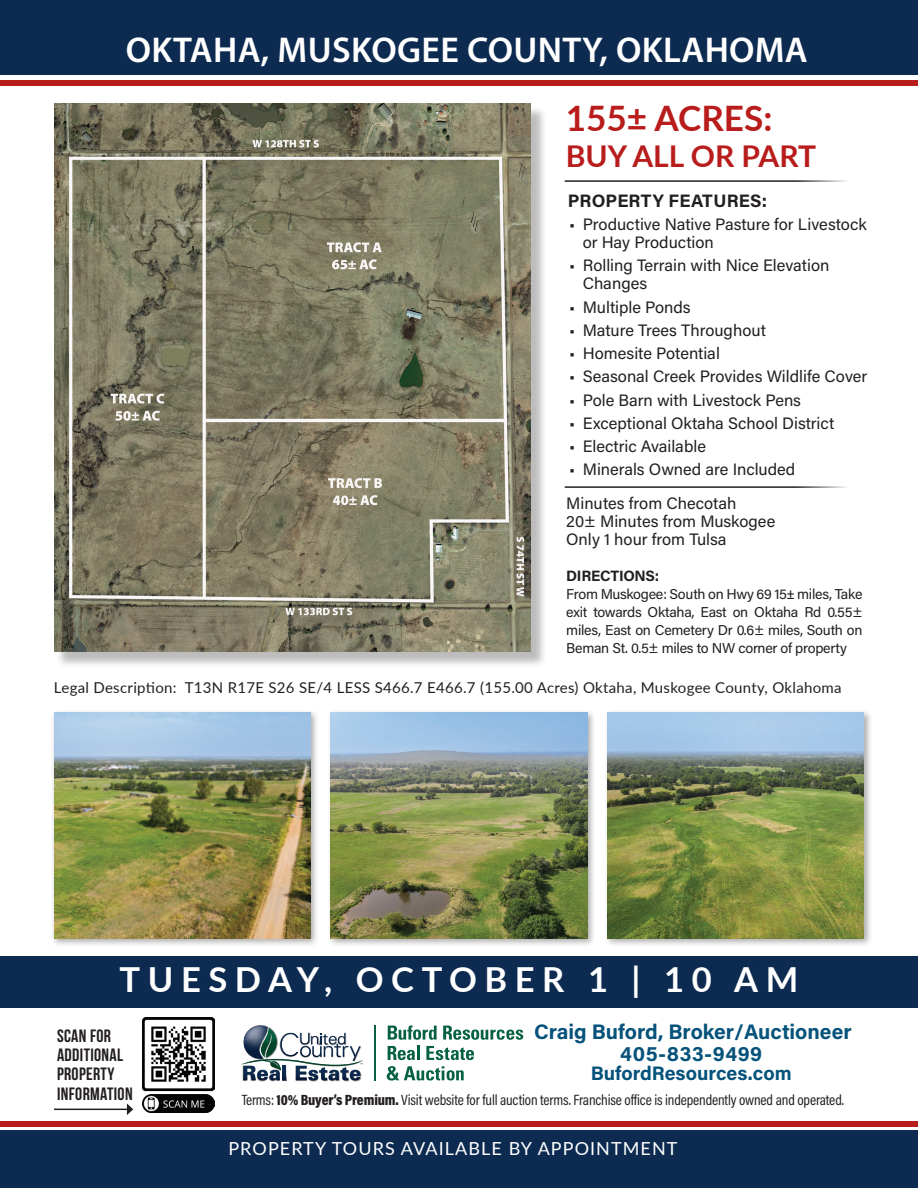
<style>
.page{position:relative;width:918px;height:1188px;background:#fff}
.page>*{position:absolute;margin:0;border:0;box-sizing:border-box;transform-origin:0 0}
.t1{font:600 36px "Myriad Pro";letter-spacing:.01em;color:#fff}
.t2{font:700 35.1px "Lato";color:#b81c1b}
.t3{font:700 34.5px "Lato";letter-spacing:.22em;color:#fff}
.t4{font:700 30px "Lato";color:#b81c1b}
.t5{font:700 21px/21.5px "Acumin Pro";color:#05527b;text-align:center}
.t6{font:700 19.5px "Acumin Pro";color:#05527b}
.t7{font:18px "Lato";letter-spacing:.06em;color:#fff}
.t8{font:700 18px "Acumin Pro";letter-spacing:.015em;color:#231f20}
.t9{font:700 17.85px/19.4px "Bebas Neue";letter-spacing:.02em;color:#231f20}
.t10{font:16.5px/18px "Acumin Pro";color:#231f20}
.t11{font:15px "Acumin Pro Cond";letter-spacing:-.01em;color:#231f20}
.t12{font:15px "Lato";letter-spacing:.02em;color:#231f20}
.t13{font:700 15px "Acumin Pro";letter-spacing:-.02em;color:#231f20}
.t14{font:14.25px/18px "Acumin Pro";letter-spacing:-.02em;color:#231f20;text-align:justify}
.s1{font-family:"Arial"}
.s2{font-weight:900}
</style>
<div class="page">
<div style="left:56px;top:105px;width:491px;height:563px;background:#231f20;opacity:.3"></div>
<img style="left:54px;top:103px;width:477px;height:549px">
<div style="left:0;top:1121px;width:918px;height:6px;background:#b81c1b"></div>
<div style="left:0;top:1131px;width:918px;height:57px;background:#0d2b51"></div>
<hr style="left:565px;top:486px;width:299px;height:2px;background:#231f20">
<hr style="left:565px;top:180px;width:299px;height:2px;background:#231f20">
<div style="left:0;top:80px;width:918px;height:5px;background:#b81c1b"></div>
<div style="left:0;top:0;width:918px;height:75px;background:#0d2b51"></div>
<div style="left:327px;top:709px;width:269px;height:239px;background:#231f20;opacity:.37"></div>
<img style="left:331px;top:712px;width:256px;height:227px">
<div style="left:604px;top:709px;width:269px;height:239px;background:#231f20;opacity:.37"></div>
<img style="left:607px;top:712px;width:257px;height:227px">
<div style="left:51px;top:709px;width:269px;height:239px;background:#231f20;opacity:.37"></div>
<img style="left:54px;top:712px;width:257px;height:227px">
<hr style="left:54px;top:1109px;width:74px;height:1px;background:#231f20">
<svg style="left:127px;top:1103px;width:6px;height:12px"></svg>
<hr style="left:374px;top:1025px;width:1px;height:55px;background:#066141">
<img style="left:243px;top:1080px;width:117px;height:1px">
<svg style="left:242px;top:1025px;width:121px;height:55px"></svg>
<svg style="left:388px;top:1025px;width:49px;height:15px"></svg>
<svg style="left:443px;top:1026px;width:80px;height:14px"></svg>
<svg style="left:388px;top:1046px;width:27px;height:14px"></svg>
<hr style="left:417px;top:1046px;width:3px;height:14px;background:#066141">
<svg style="left:426px;top:1046px;width:48px;height:14px"></svg>
<svg style="left:387px;top:1066px;width:77px;height:15px"></svg>
<div style="left:0;top:956px;width:918px;height:52px;background:#0d2b51"></div>
<img style="left:142px;top:1018px;width:73px;height:94px">
<h1 class="t1" style="left:126px;top:27px;width:683px">OKTAHA, MUSKOGEE COUNTY, OKLAHOMA</h1>
<h2 class="t2" style="left:566px;top:93px;width:208px">155± ACRES:</h2>
<h3 class="t4" style="left:566px;top:134px;width:252px">BUY ALL OR PART</h3>
<p class="t8" style="left:568px;top:188px;width:201px">PROPERTY FEATURES:</p>
<p class="t10" style="left:583px;top:215px;width:286px;text-indent:-13px">• Productive Native Pasture for Livestock or Hay Production</p>
<p class="t10" style="left:583px;top:256px;width:248px;text-indent:-13px">• Rolling Terrain with Nice Elevation<br>Changes</p>
<p class="t10" style="left:569px;top:297px;width:123px">• Multiple Ponds</p>
<p class="t10" style="left:569px;top:320px;width:198px">• Mature Trees Throughout</p>
<p class="t10" style="left:569px;top:344px;width:152px">• Homesite Potential</p>
<p class="t10" style="left:569px;top:367px;width:300px">• Seasonal Creek Provides Wildlife Cover</p>
<p class="t10" style="left:569px;top:390px;width:233px">• Pole Barn with Livestock Pens</p>
<p class="t10" style="left:569px;top:413px;width:267px">• Exceptional Oktaha School District</p>
<p class="t10" style="left:569px;top:437px;width:138px">• Electric Available</p>
<p class="t10" style="left:569px;top:460px;width:228px">• Minerals Owned are Included</p>
<p class="t10" style="left:566px;top:493px;width:211px">Minutes from Checotah<br>20± Minutes from Muskogee<br>Only 1 hour from Tulsa</p>
<p class="t13" style="left:566px;top:565px;width:95px">DIRECTIONS:</p>
<p class="t14" style="left:566px;top:584px;width:298px">From Muskogee: South on Hwy 69 15<span class="s1">±</span> miles, Take exit towards Oktaha, East on Oktaha Rd 0.55± miles, East on Cemetery Dr 0.6± miles, South on Beman St. 0.5± miles to NW corner of property</p>
<p class="t12" style="left:54px;top:676px;width:789px">Legal Description: T13N R17E S26 SE/4 LESS S466.7 E466.7 (155.00 Acres) Oktaha, Muskogee County, Oklahoma</p>
<h3 class="t3" style="left:120px;top:955px;width:680px">TUESDAY, OCTOBER 1 | 10 AM</h3>
<p class="t9" style="left:57px;top:1026px;width:77px">SCAN FOR<br>ADDITIONAL<br>PROPERTY<br>INFORMATION</p>
<p class="t5" style="left:534px;top:1020px;width:319px">Craig Buford, Broker/Auctioneer<br>405-833-9499</p>
<p class="t6" style="left:591px;top:1060px;width:202px">BufordResources.com</p>
<p class="t11" style="left:242px;top:1090px;width:604px">Terms: <span class="s2">10% Buyer’s Premium.</span> Visit website for full auction terms. Franchise office is independently owned and operated.</p>
<p class="t7" style="left:228px;top:1136px;width:451px">PROPERTY TOURS AVAILABLE BY APPOINTMENT</p>
</div>
